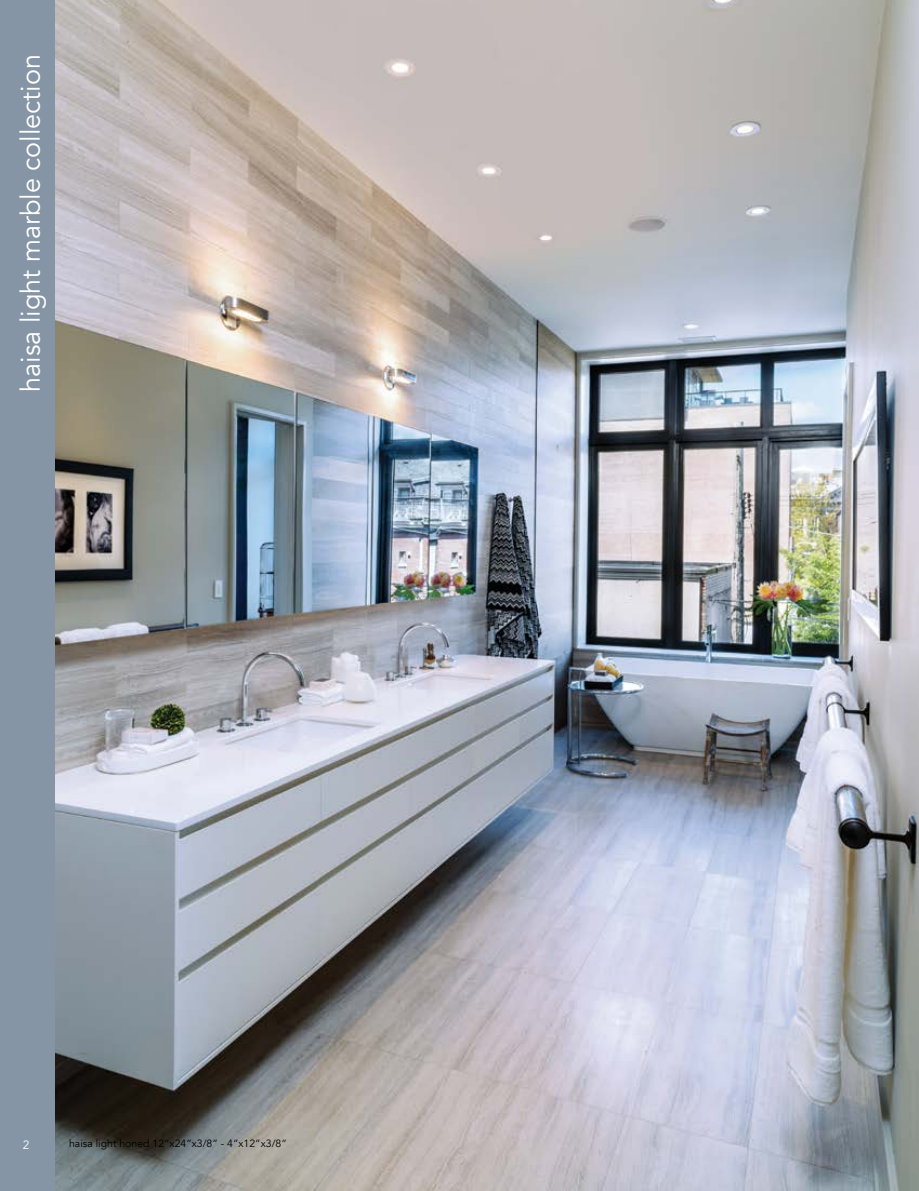
<style>
.page{position:relative;width:919px;height:1191px;background:#fff}
.page>*{position:absolute;margin:0;border:0;box-sizing:border-box;transform-origin:0 0}
.t1{font:27px "Avenir";color:#fff}
.t2{font:12px "Avenir";color:#fff}
.t3{font:10.5px "Avenir";color:#000}
</style>
<div class="page">
<img style="left:54px;top:0;width:864px;height:1191px">
<div style="left:0;top:0;width:54px;height:1191px;background:#8595a5"></div>
<h1 class="t1" style="left:14px;top:391px;width:339px;rotate:-90deg">haisa light marble collection</h1>
<p class="t2" style="left:23px;top:1138px;width:8px">2</p>
<p class="t3" style="left:69px;top:1137px;width:219px">haisa light honed 12”x24”x3/8” - 4”x12”x3/8”</p>
</div>
